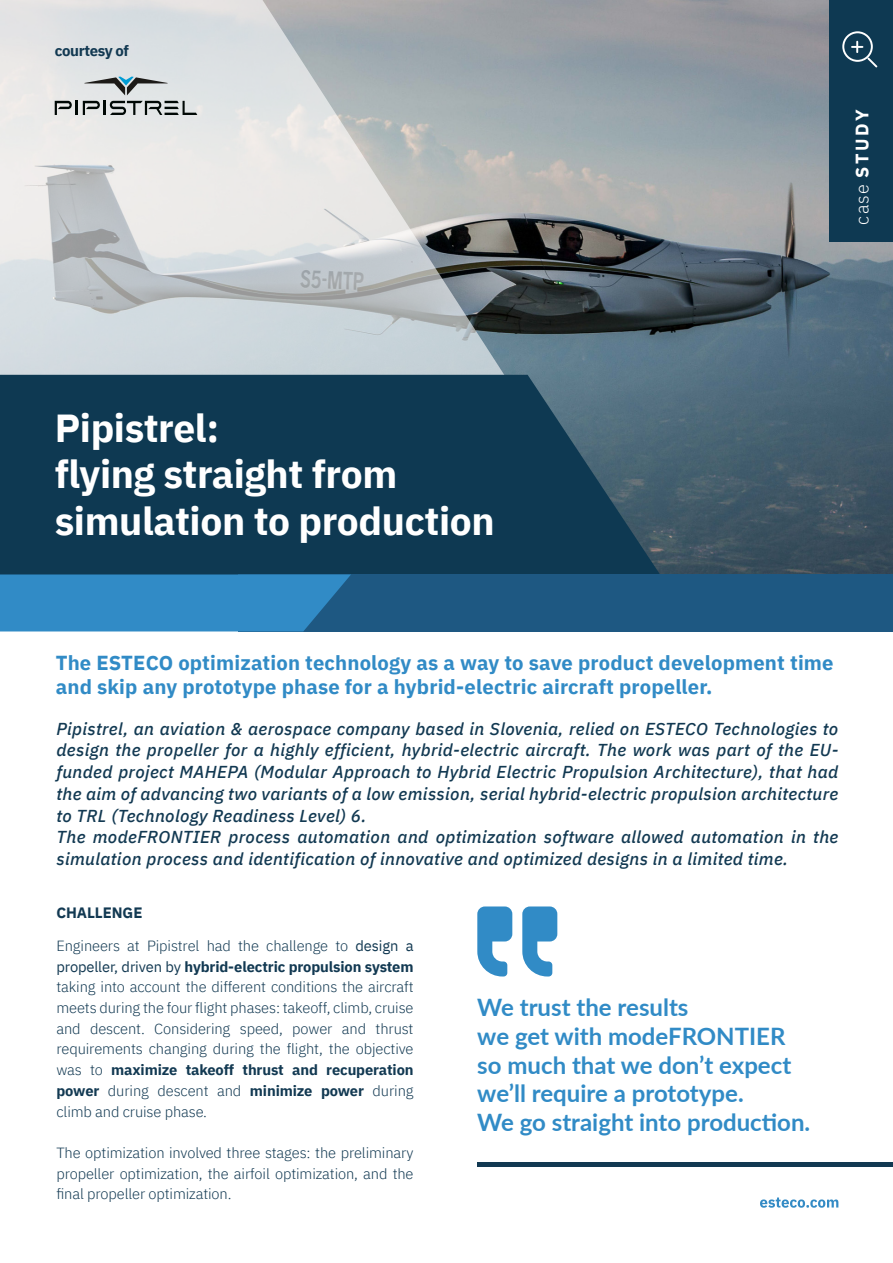
<style>
.page{position:relative;width:893px;height:1263px;background:#fff}
.page>*{position:absolute;margin:0;border:0;box-sizing:border-box;transform-origin:0 0}
.t1{font:700 39px "IBM Plex Sans";letter-spacing:-.01em;color:#fff}
.t2{font:700 24px/28.8px "Lato";color:#318bc6}
.t3{font:700 20.25px/24.3px "IBM Plex Sans";letter-spacing:.01em;color:#318bc6}
.t4{font:700 18px "IBM Plex Sans";letter-spacing:.14em;color:#fff}
.t5{font:italic 500 17.25px/21.8px "IBM Plex Sans";letter-spacing:.02em;color:#123952;text-align:justify}
.t6{font:700 15px "IBM Plex Sans";letter-spacing:-.015em;color:#123952}
.t7{font:300 14.7px/20.7px "IBM Plex Sans";letter-spacing:-.01em;color:#123952;text-align:justify}
.s1{font-weight:300}
.s2{font-weight:400}
.s3{font-weight:700}
</style>
<div class="page">
<img style="left:601px;top:0;width:292px;height:574px">
<svg style="left:0;top:0;width:601px;height:375px;background:#bcc1c3"></svg>
<div style="left:830px;top:0;width:63px;height:241px;background:#0e3952"></div>
<div style="left:477px;top:1162px;width:416px;height:5px;background:#123952"></div>
<svg style="left:0;top:375px;width:660px;height:199px;background:#143e56"></svg>
<div style="left:239px;top:574px;width:654px;height:57px;background:#1e5882"></div>
<svg style="left:0;top:574px;width:351px;height:57px;background:#2f86c0"></svg>
<svg style="left:760px;top:1197px;width:78px;height:11px"></svg>
<svg style="left:477px;top:906px;width:80px;height:70px"></svg>
<svg style="left:84px;top:77px;width:84px;height:18px;background:#aab2b4"></svg>
<svg style="left:110px;top:101px;width:87px;height:14px"></svg>
<hr style="left:103px;top:101px;width:3px;height:14px;background:#000805">
<svg style="left:55px;top:101px;width:45px;height:14px"></svg>
<div style="left:842px;top:31px;width:31px;height:31px;border:2px solid #fff;border-radius:50%"></div>
<svg style="left:852px;top:42px;width:26px;height:26px"></svg>
<p class="t6" style="left:55px;top:39px;width:76px">courtesy of</p>
<p class="t4" style="left:848px;top:225px;width:116px;rotate:-90deg"><span class="s1">case</span> STUDY</p>
<p class="t1" style="left:55px;top:397px;width:166px">Pipistrel:</p>
<p class="t1" style="left:55px;top:443px;width:344px">flying straight from</p>
<p class="t1" style="left:55px;top:490px;width:441px">simulation to production</p>
<p class="t3" style="left:56px;top:649px;width:779px">The ESTECO optimization technology as a way to save product development time and skip any prototype phase for a hybrid-electric aircraft propeller.</p>
<p class="t5" style="left:56px;top:716px;width:783px">Pipistrel, an aviation &amp; aerospace company based in Slovenia, relied on ESTECO Technologies to design the propeller for a highly efficient, hybrid-electric aircraft. The work was part of the EU&shy;funded project MAHEPA (Modular Approach to Hybrid Electric Propulsion Architecture), that had the aim of advancing two variants of a low emission, serial hybrid-electric propulsion architecture to TRL (Technology Readiness Level) 6.</p>
<p class="t5" style="left:56px;top:825px;width:783px">The modeFRONTIER process automation and optimization software allowed automation in the simulation process and identification of innovative and optimized designs in a limited time.</p>
<p class="t6" style="left:56px;top:901px;width:88px">CHALLENGE</p>
<p class="t7" style="left:56px;top:934px;width:359px">Engineers at Pipistrel had the challenge to <span class="s2">design a propeller, driven by</span> <span class="s3">hybrid-electric propulsion system </span>taking into account the different conditions the aircraft meets during the four flight phases: takeoff, climb, cruise and descent. Considering speed, power and thrust requirements changing during the flight, the objective was to <span class="s3">maximize takeoff thrust and recuperation power</span> during descent and <span class="s3">minimize power</span> during climb and cruise phase.</p>
<p class="t7" style="left:56px;top:1141px;width:359px">The optimization involved three stages: the preliminary propeller optimization, the airfoil optimization, and the final propeller optimization.</p>
<p class="t2" style="left:477px;top:992px;width:213px">We trust the results</p>
<p class="t2" style="left:477px;top:1020px;width:310px">we get with modeFRONTIER</p>
<p class="t2" style="left:477px;top:1049px;width:315px">so much that we don’t expect we’ll require a prototype.</p>
<p class="t2" style="left:477px;top:1107px;width:334px">We go straight into production.</p>
</div>
